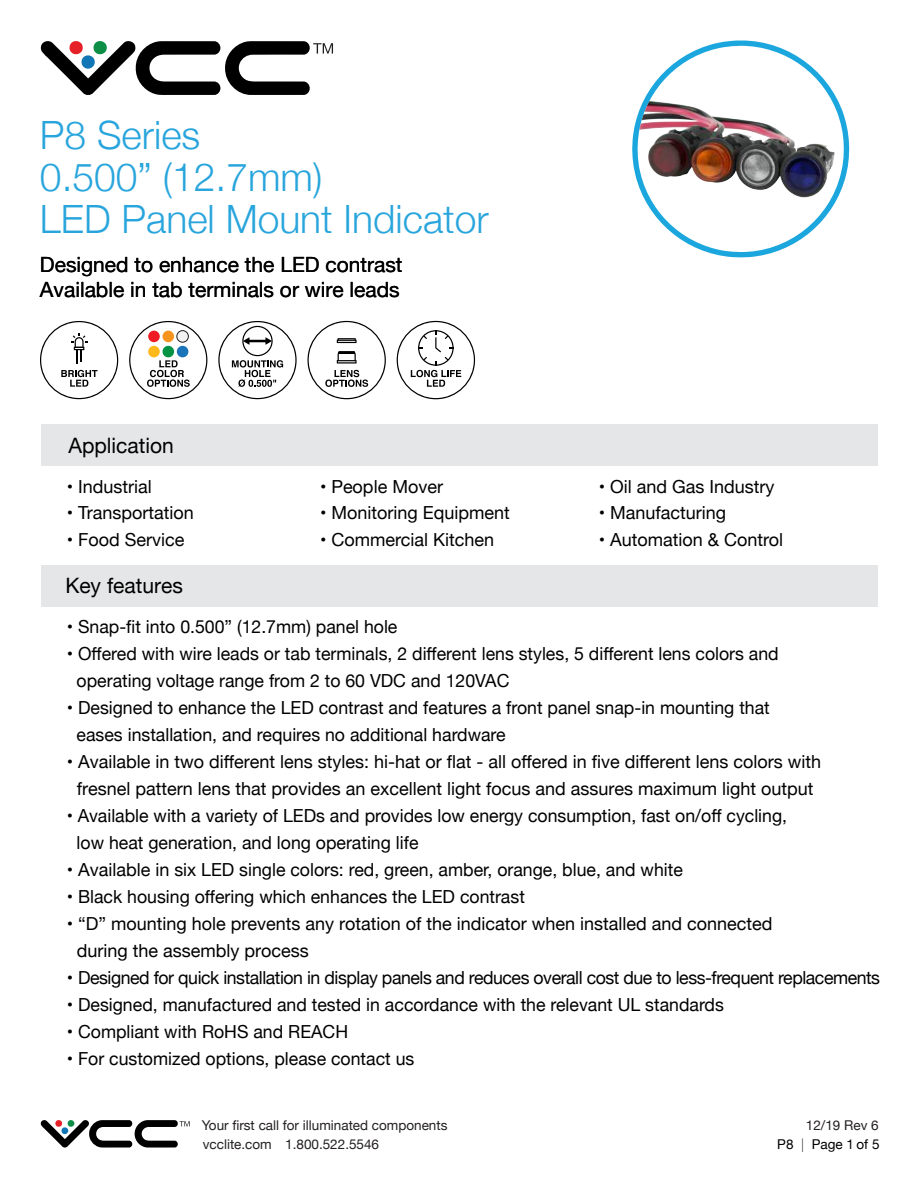
<style>
.page{position:relative;width:918px;height:1188px;background:#fff}
.page>*{position:absolute;margin:0;border:0;box-sizing:border-box;transform-origin:0 0}
.t1{font:300 39px/42px "Helvetica Neue";color:#28a5dc}
.t2{font:21.15px "Helvetica Neue";color:#000}
.t3{font:21px/25.2px "Helvetica Neue";color:#000}
.t4{font:18px/27px "Helvetica Neue";color:#000}
.t5{font:18px "Helvetica Neue";letter-spacing:-.025em;color:#000}
.t6{font:13.5px "Helvetica Neue";color:#231f20}
.t7{font:13.5px "Helvetica Neue";color:#000}
.s1{font-weight:100}
</style>
<div class="page">
<svg style="left:632px;top:40px;width:217px;height:217px"></svg>
<img style="left:638px;top:46px;width:201px;height:206px">
<div style="left:41px;top:425px;width:836px;height:41px;background:#e5e6e7"></div>
<div style="left:41px;top:566px;width:836px;height:41px;background:#e5e6e7"></div>
<svg style="left:40px;top:1120px;width:150px;height:28px"></svg>
<svg style="left:40px;top:41px;width:293px;height:54px"></svg>
<svg style="left:397px;top:321px;width:78px;height:78px"></svg>
<svg style="left:307px;top:321px;width:79px;height:78px"></svg>
<svg style="left:129px;top:321px;width:78px;height:78px"></svg>
<svg style="left:40px;top:321px;width:78px;height:78px"></svg>
<svg style="left:218px;top:321px;width:79px;height:78px"></svg>
<h1 class="t1" style="left:40px;top:111px;width:450px">P8 Series<br>0.500” (12.7mm)<br>LED Panel Mount Indicator</h1>
<p class="t3" style="left:40px;top:253px;width:364px">Designed to enhance the LED contrast<br>Available in tab terminals or wire leads</p>
<p class="t2" style="left:68px;top:430px;width:107px">Application</p>
<p class="t4" style="left:67px;top:474px;width:86px">• Industrial</p>
<p class="t4" style="left:67px;top:500px;width:128px">• Transportation</p>
<p class="t4" style="left:67px;top:527px;width:119px">• Food Service</p>
<p class="t2" style="left:65px;top:571px;width:119px">Key features</p>
<p class="t4" style="left:320px;top:474px;width:124px">• People Mover</p>
<p class="t4" style="left:599px;top:474px;width:177px">• Oil and Gas Industry</p>
<p class="t4" style="left:320px;top:500px;width:191px">• Monitoring Equipment</p>
<p class="t4" style="left:599px;top:500px;width:129px">• Manufacturing</p>
<p class="t4" style="left:320px;top:527px;width:176px">• Commercial Kitchen</p>
<p class="t4" style="left:599px;top:527px;width:186px">• Automation &amp; Control</p>
<p class="t4" style="left:67px;top:614px;width:332px">• Snap-fit into 0.500” (12.7mm) panel hole</p>
<p class="t4" style="left:77px;top:641px;width:704px;text-indent:-10px">• Offered with wire leads or tab terminals, 2 different lens styles, 5 different lens colors and operating voltage range from 2 to 60 VDC and 120VAC</p>
<p class="t4" style="left:77px;top:695px;width:695px;text-indent:-10px">• Designed to enhance the LED contrast and features a front panel snap-in mounting that eases installation, and requires no additional hardware</p>
<p class="t4" style="left:67px;top:749px;width:756px;text-align:center">• Available in two different lens styles: hi-hat or flat - all offered in five different lens colors with fresnel pattern lens that provides an excellent light focus and assures maximum light output</p>
<p class="t4" style="left:77px;top:803px;width:712px;text-indent:-10px">• Available with a variety of LEDs and provides low energy consumption, fast on/off cycling, low heat generation, and long operating life</p>
<p class="t4" style="left:67px;top:857px;width:618px">• Available in six LED single colors: red, green, amber, orange, blue, and white</p>
<p class="t4" style="left:67px;top:884px;width:460px">• Black housing offering which enhances the LED contrast</p>
<p class="t4" style="left:77px;top:911px;width:697px;text-indent:-10px">• “D” mounting hole prevents any rotation of the indicator when installed and connected during the assembly process</p>
<p class="t5" style="left:67px;top:965px;width:815px">• Designed for quick installation in display panels and reduces overall cost due to less-frequent replacements</p>
<p class="t4" style="left:67px;top:992px;width:659px">• Designed, manufactured and tested in accordance with the relevant UL standards</p>
<p class="t4" style="left:67px;top:1019px;width:283px">• Compliant with RoHS and REACH</p>
<p class="t4" style="left:67px;top:1046px;width:349px">• For customized options, please contact us</p>
<p class="t6" style="left:202px;top:1115px;width:247px">Your first call for illuminated components</p>
<p class="t6" style="left:806px;top:1115px;width:74px">12/19 Rev 6</p>
<p class="t6" style="left:203px;top:1134px;width:178px">vcclite.com 1.800.522.5546</p>
<p class="t7" style="left:777px;top:1134px;width:104px">P8 <span class="s1">|</span> Page 1 of 5</p>
</div>
